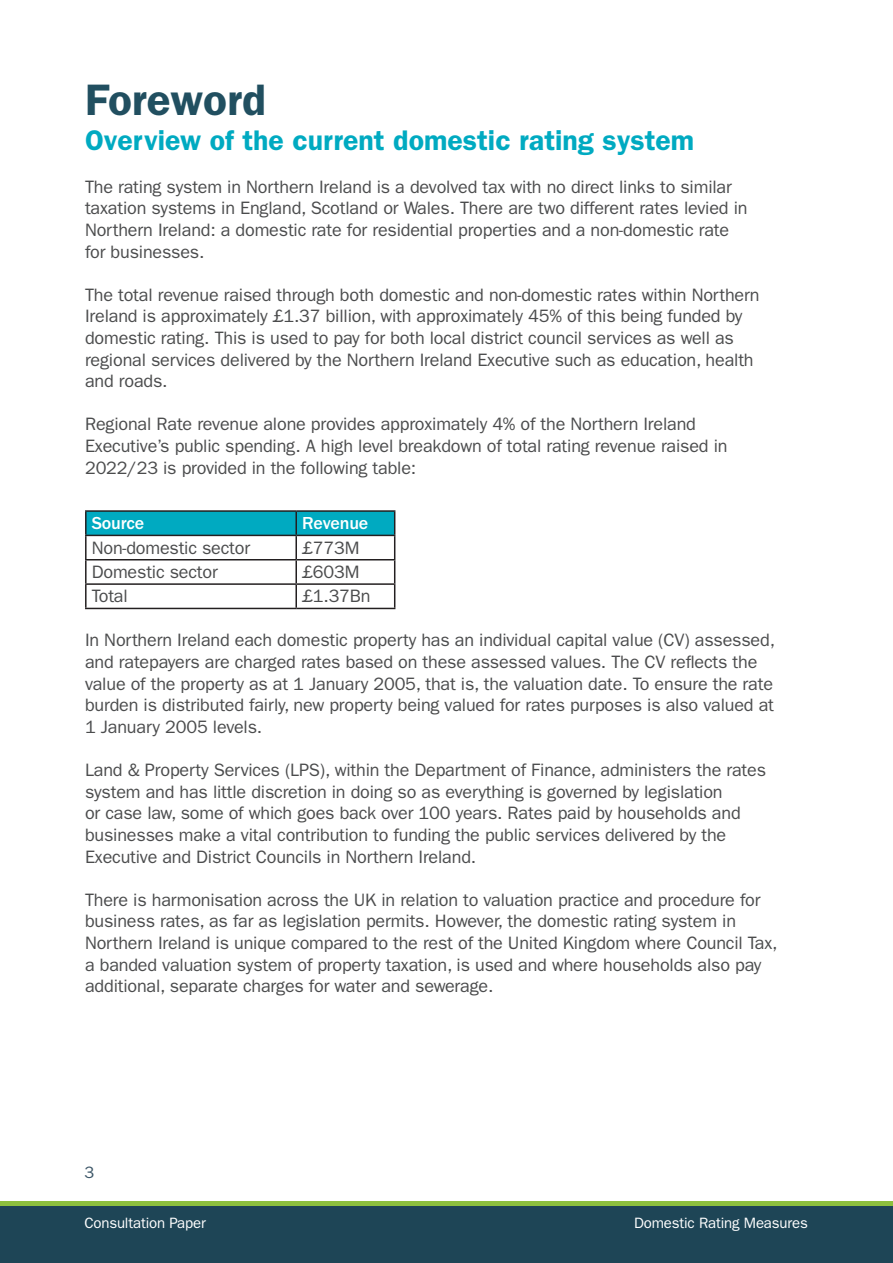
<style>
.page{position:relative;width:893px;height:1263px;background:#fff}
.page>*{position:absolute;margin:0;border:0;box-sizing:border-box;transform-origin:0 0}
.t1{font:600 44.25px "ITC Franklin Gothic Std";color:#214f60}
.t2{font:600 28.5px "ITC Franklin Gothic Std";color:#00aac1}
.t3{font:18px/21.6px "ITC Franklin Gothic Std";letter-spacing:-.01em;color:#4b4c4d}
.t4{font:500 18px "ITC Franklin Gothic Std";letter-spacing:-.01em;color:#fff}
.t5{font:16.5px "ITC Franklin Gothic Std";color:#3c5667}
.t6{font:15px "ITC Franklin Gothic Std";letter-spacing:-.01em;color:#fff}
</style>
<div class="page">
<div style="left:0;top:1206px;width:893px;height:57px;background:#1e4556"></div>
<div style="left:0;top:1201px;width:893px;height:5px;background:#8cc03e"></div>
<hr style="left:85px;top:510px;width:211px;height:2px;background:#231f20">
<hr style="left:85px;top:512px;width:2px;height:23px;background:#231f20">
<hr style="left:296px;top:510px;width:99px;height:2px;background:#231f20">
<hr style="left:85px;top:535px;width:211px;height:1px;background:#231f20">
<hr style="left:85px;top:536px;width:2px;height:23px;background:#231f20">
<hr style="left:85px;top:559px;width:211px;height:1px;background:#231f20">
<hr style="left:85px;top:560px;width:2px;height:23px;background:#231f20">
<hr style="left:85px;top:583px;width:211px;height:2px;background:#231f20">
<hr style="left:85px;top:585px;width:2px;height:23px;background:#231f20">
<svg style="left:86px;top:511px;width:309px;height:97px"></svg>
<hr style="left:85px;top:608px;width:211px;height:1px;background:#231f20">
<hr style="left:296px;top:608px;width:99px;height:1px;background:#231f20">
<p class="t1" style="left:85px;top:74px;width:182px">Foreword</p>
<p class="t2" style="left:85px;top:123px;width:611px">Overview of the current domestic rating system</p>
<p class="t3" style="left:85px;top:176px;width:664px">The rating system in Northern Ireland is a devolved tax with no direct links to similar taxation systems in England, Scotland or Wales. There are two different rates levied in Northern Ireland: a domestic rate for residential properties and a non-domestic rate for businesses.</p>
<p class="t3" style="left:85px;top:284px;width:676px">The total revenue raised through both domestic and non-domestic rates within Northern Ireland is approximately £1.37 billion, with approximately 45% of this being funded by domestic rating. This is used to pay for both local district council services as well as regional services delivered by the Northern Ireland Executive such as education, health and roads.</p>
<p class="t3" style="left:85px;top:414px;width:644px">Regional Rate revenue alone provides approximately 4% of the Northern Ireland<br>Executive’s public spending. A high level breakdown of total rating revenue raised in<br>2022/23 is provided in the following table:</p>
<p class="t4" style="left:92px;top:513px;width:54px">Source</p>
<p class="t4" style="left:302px;top:513px;width:68px">Revenue</p>
<p class="t3" style="left:92px;top:537px;width:160px">Non-domestic sector</p>
<p class="t3" style="left:302px;top:537px;width:59px">£773M</p>
<p class="t3" style="left:92px;top:561px;width:127px">Domestic sector</p>
<p class="t3" style="left:302px;top:561px;width:59px">£603M</p>
<p class="t3" style="left:92px;top:586px;width:37px">Total</p>
<p class="t3" style="left:302px;top:586px;width:70px">£1.37Bn</p>
<p class="t3" style="left:85px;top:630px;width:692px">In Northern Ireland each domestic property has an individual capital value (CV) assessed, and ratepayers are charged rates based on these assessed values. The CV reflects the value of the property as at 1 January 2005, that is, the valuation date. To ensure the rate burden is distributed fairly, new property being valued for rates purposes is also valued at 1 January 2005 levels.</p>
<p class="t3" style="left:85px;top:759px;width:682px">Land &amp; Property Services (LPS), within the Department of Finance, administers the rates system and has little discretion in doing so as everything is governed by legislation<br>or case law, some of which goes back over 100 years. Rates paid by households and businesses make a vital contribution to funding the public services delivered by the Executive and District Councils in Northern Ireland.</p>
<p class="t3" style="left:85px;top:889px;width:694px">There is harmonisation across the UK in relation to valuation practice and procedure for business rates, as far as legislation permits. However, the domestic rating system in Northern Ireland is unique compared to the rest of the United Kingdom where Council Tax, a banded valuation system of property taxation, is used and where households also pay additional, separate charges for water and sewerage.</p>
<p class="t5" style="left:84px;top:1163px;width:11px">3</p>
<p class="t6" style="left:84px;top:1214px;width:123px">Consultation Paper</p>
<p class="t6" style="left:634px;top:1214px;width:175px">Domestic Rating Measures</p>
</div>
